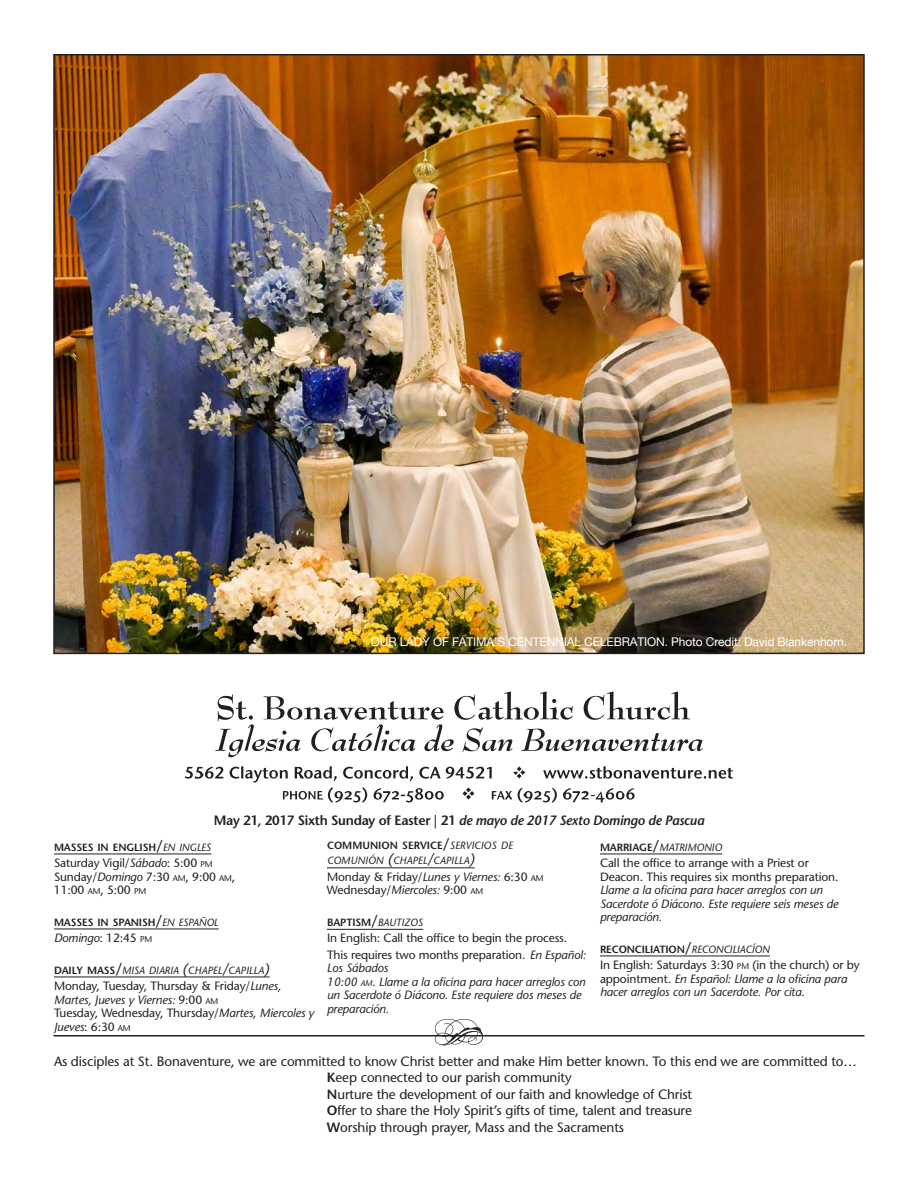
<style>
.page{position:relative;width:918px;height:1188px;background:#fff}
.page>*{position:absolute;margin:0;border:0;box-sizing:border-box;transform-origin:0 0}
.t1{font:13.5px/16.5px "Stone Sans";letter-spacing:-.01em;color:#231f20}
.t2{font:600 13.5px "Stone Sans";letter-spacing:-.02em;color:#231f20}
.t3{font:12px/13.5px "Stone Sans";letter-spacing:-.01em;color:#231f20}
.t4{font:italic 12px/13.5px "Stone Sans";letter-spacing:-.01em;color:#231f20}
.t5{font:12px "Helvetica Neue";letter-spacing:-.01em;color:#fff}
.t6{font:italic 10.5px/15px "Stone Sans";color:#231f20}
.t7{font:600 10.5px "Stone Sans";letter-spacing:-.015em;color:#231f20}
.s1{font-style:italic}
.s2{font-size:15px}
.s3{font-weight:400;font-style:italic}
.s4{font-size:8.4px}
.s5{font-style:normal}
.s6{font-style:normal;font-size:8.4px}
.s7{font-weight:600;font-style:normal}
.s8{font-weight:600;font-style:normal;font-size:15px}
.s9{font-style:inherit}
.s10{font-weight:600}
</style>
<div class="page">
<svg style="left:185px;top:766px;width:548px;height:37px"></svg>
<svg style="left:215px;top:692px;width:488px;height:65px"></svg>
<hr style="left:54px;top:1035px;width:810px;height:1px;background:#231f20">
<svg style="left:435px;top:1019px;width:48px;height:26px"></svg>
<hr style="left:54px;top:854px;width:157px;height:1px;background:#231f20">
<hr style="left:54px;top:929px;width:165px;height:1px;background:#231f20">
<hr style="left:54px;top:977px;width:216px;height:1px;background:#231f20">
<hr style="left:327px;top:867px;width:148px;height:1px;background:#231f20">
<hr style="left:327px;top:929px;width:96px;height:1px;background:#231f20">
<hr style="left:600px;top:854px;width:122px;height:1px;background:#231f20">
<hr style="left:600px;top:956px;width:170px;height:1px;background:#231f20">
<img style="left:56px;top:57px;width:806px;height:594px">
<p class="t5" style="left:371px;top:633px;width:478px">OUR LADY OF FATIMA’S CENTENNIAL CELEBRATION. Photo Credit: David Blankenhorn.</p>
<p class="t2" style="left:214px;top:812px;width:492px">May 21, 2017 Sixth Sunday of Easter | 21 <span class="s1">de mayo de 2017 Sexto Domingo de Pascua</span></p>
<p class="t7" style="left:54px;top:841px;width:159px">MASSES IN ENGLISH<span class="s2">/</span><span class="s3">EN INGLES</span></p>
<p class="t3" style="left:54px;top:856px;width:183px">Saturday Vigil/<span class="s1">Sábado</span>: 5:00 <span class="s4">PM<br></span>Sunday/<span class="s1">Domingo</span> 7:30 <span class="s4">AM</span>, 9:00 <span class="s4">AM</span>,<br>11:00 <span class="s4">AM</span>, 5:00 <span class="s4">PM</span></p>
<p class="t7" style="left:54px;top:916px;width:166px">MASSES IN SPANISH<span class="s2">/</span><span class="s3">EN ESPAÑOL</span></p>
<p class="t4" style="left:54px;top:931px;width:100px">Domingo<span class="s5">: 12:45</span> <span class="s6">PM</span></p>
<p class="t6" style="left:54px;top:962px;width:217px"><span class="s7">DAILY MASS</span><span class="s8">/</span>MISA DIARIA <span class="s2">(</span>CHAPEL<span class="s2">/</span>CAPILLA<span class="s2">)</span></p>
<p class="t3" style="left:54px;top:979px;width:262px">Monday, Tuesday, Thursday &amp; Friday/<span class="s1">Lunes, Martes, Jueves y Viernes:</span> 9:00 <span class="s4">AM<br></span>Tuesday, Wednesday, Thursday/<span class="s1">Martes, Miercoles y Jueves</span>: 6:30 <span class="s4">AM</span></p>
<p class="t6" style="left:327px;top:838px;width:187px"><span class="s7">COMMUNION SERVICE</span><span class="s8">/</span>SERVICIOS DE<br>COMUNIÓN <span class="s2">(</span>CHAPEL<span class="s2">/</span>CAPILLA<span class="s2">)</span></p>
<p class="t3" style="left:327px;top:870px;width:218px">Monday &amp; Friday/<span class="s1">Lunes y Viernes:</span> <span class="s9">6:30</span> <span class="s4">AM<br></span>Wednesday/<span class="s1">Miercoles:</span> <span class="s9">9:00</span> <span class="s4">AM</span></p>
<p class="t6" style="left:327px;top:915px;width:98px"><span class="s7">BAPTISM</span><span class="s8">/</span>BAUTIZOS</p>
<p class="t3" style="left:327px;top:930px;width:261px;line-height:16.5px">In English: Call the office to begin the process.<br>This requires two months preparation. <span class="s1">En Español:</span></p>
<p class="t4" style="left:327px;top:962px;width:260px">Los Sábados<br>10:00 <span class="s4">AM</span><span class="s9">.</span> Llame a la oficina para hacer arreglos con un Sacerdote ó Diácono. Este requiere dos meses de preparación.</p>
<p class="t6" style="left:600px;top:839px;width:124px"><span class="s7">MARRIAGE</span><span class="s8">/</span>MATRIMONIO</p>
<p class="t3" style="left:600px;top:856px;width:240px">Call the office to arrange with a Priest or<br>Deacon. This requires six months preparation.</p>
<p class="t4" style="left:600px;top:883px;width:240px">Llame a la oficina para hacer arreglos con un<br>Sacerdote ó Diácono. Este requiere seis meses de preparación.</p>
<p class="t7" style="left:600px;top:943px;width:171px">RECONCILIATION<span class="s2">/</span><span class="s3">RECONCILIACÍON</span></p>
<p class="t4" style="left:600px;top:958px;width:261px"><span class="s5">In English: Saturdays 3:30</span> <span class="s6">PM</span> <span class="s5">(in the church) or by appointment.</span> En Español: Llame a la oficina para hacer arreglos con un Sacerdote. Por cita.</p>
<p class="t1" style="left:327px;top:1053px;width:532px;text-indent:-273px">As disciples at St. Bonaventure, we are committed to know Christ better and make Him better known. To this end we are committed to… <span class="s10">K</span>eep connected to our parish community<br><span class="s10">N</span>urture the development of our faith and knowledge of Christ<br><span class="s10">O</span>ffer to share the Holy Spirit’s gifts of time, talent and treasure<br><span class="s10">W</span>orship through prayer, Mass and the Sacraments</p>
</div>
